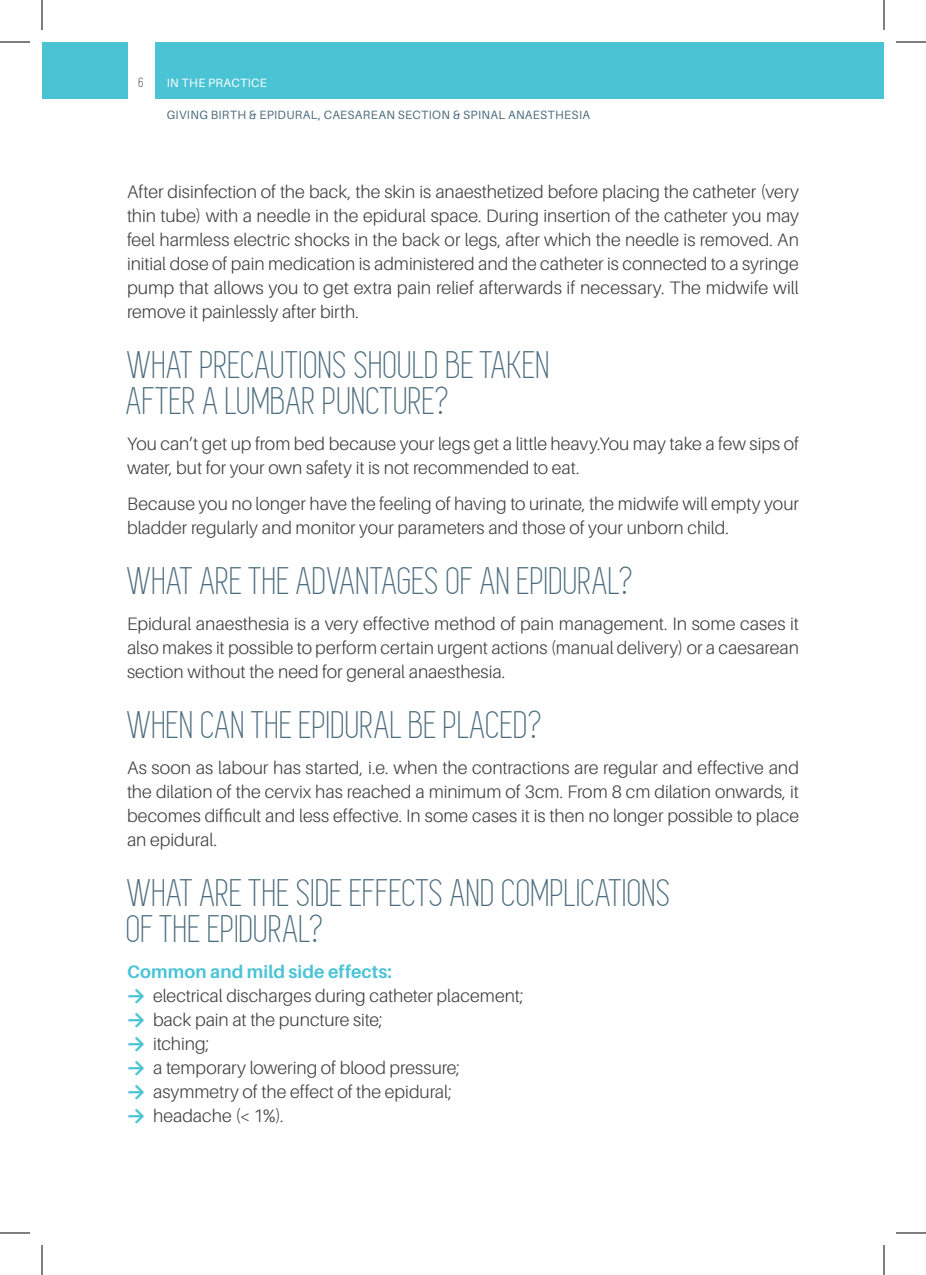
<style>
.page{position:relative;width:926px;height:1275px;background:#fff}
.page>*{position:absolute;margin:0;border:0;box-sizing:border-box;transform-origin:0 0}
.BODY{font:40px/36px "Simplifica";letter-spacing:.01em;color:#4d6d7e}
.BODY-2{font:300 18px/24px "Aileron";color:#3e3e3f;text-align:justify}
.BODY-3{font:700 18px "Aileron";letter-spacing:.005em;color:#4ac4d5}
.t1{font:14px "Simplifica";color:#231f20}
.t2{font:12px "Aileron";letter-spacing:.025em;color:#4d6d7e}
.t3{font:12px "Aileron";letter-spacing:.025em;color:#fff}
.s1{font-family:"Calibri";font-weight:700;font-size:20px;color:#4ac4d5}
</style>
<div class="page">
<div style="left:42px;top:42px;width:85px;height:57px;background:#4ac4d5"></div>
<div style="left:155px;top:42px;width:729px;height:57px;background:#4ac4d5"></div>
<hr style="left:0;top:42px;width:30px;height:1px;background:#000">
<hr style="left:896px;top:42px;width:30px;height:1px;background:#000">
<hr style="left:0;top:1232px;width:30px;height:1px;background:#000">
<hr style="left:896px;top:1232px;width:30px;height:1px;background:#000">
<hr style="left:42px;top:0;width:1px;height:30px;background:#000">
<hr style="left:42px;top:1245px;width:1px;height:30px;background:#000">
<hr style="left:884px;top:0;width:1px;height:30px;background:#000">
<hr style="left:884px;top:1245px;width:1px;height:30px;background:#000">
<p class="t1" style="left:139px;top:75px;width:7px">6</p>
<p class="t3" style="left:167px;top:77px;width:102px">IN THE PRACTICE</p>
<p class="t2" style="left:167px;top:109px;width:425px">GIVING BIRTH &amp; EPIDURAL, CAESAREAN SECTION &amp; SPINAL ANAESTHESIA</p>
<p class="BODY-2" style="left:127px;top:180px;width:673px">After disinfection of the back, the skin is anaesthetized before placing the catheter (very thin tube) with a needle in the epidural space. During insertion of the catheter you may feel harmless electric shocks in the back or legs, after which the needle is removed. An initial dose of pain medication is administered and the catheter is connected to a syringe pump that allows you to get extra pain relief afterwards if necessary. The midwife will remove it painlessly after birth.</p>
<p class="BODY" style="left:127px;top:348px;width:425px">WHAT PRECAUTIONS SHOULD BE TAKEN<br>AFTER A LUMBAR PUNCTURE?</p>
<p class="BODY-2" style="left:127px;top:432px;width:673px">You can’t get up from bed because your legs get a little heavy.You may take a few sips of water, but for your own safety it is not recommended to eat.</p>
<p class="BODY-2" style="left:127px;top:492px;width:673px">Because you no longer have the feeling of having to urinate, the midwife will empty your bladder regularly and monitor your parameters and those of your unborn child.</p>
<p class="BODY" style="left:127px;top:564px;width:509px">WHAT ARE THE ADVANTAGES OF AN EPIDURAL?</p>
<p class="BODY-2" style="left:127px;top:612px;width:673px">Epidural anaesthesia is a very effective method of pain management. In some cases it also makes it possible to perform certain urgent actions (manual delivery) or a caesarean section without the need for general anaesthesia.</p>
<p class="BODY" style="left:127px;top:708px;width:418px">WHEN CAN THE EPIDURAL BE PLACED?</p>
<p class="BODY-2" style="left:127px;top:756px;width:673px">As soon as labour has started, i.e. when the contractions are regular and effective and the dilation of the cervix has reached a minimum of 3cm. From 8 cm dilation onwards, it becomes difficult and less effective. In some cases it is then no longer possible to place an epidural.</p>
<p class="BODY" style="left:127px;top:876px;width:546px">WHAT ARE THE SIDE EFFECTS AND COMPLICATIONS<br>OF THE EPIDURAL?</p>
<p class="BODY-3" style="left:127px;top:962px;width:266px">Common and mild side effects:</p>
<p class="BODY-2" style="left:127px;top:984px;width:398px"><span class="s1">→</span> electrical discharges during catheter placement;</p>
<p class="BODY-2" style="left:127px;top:1008px;width:257px"><span class="s1">→</span> back pain at the puncture site;</p>
<p class="BODY-2" style="left:127px;top:1032px;width:84px"><span class="s1">→</span> itching;</p>
<p class="BODY-2" style="left:127px;top:1056px;width:334px"><span class="s1">→</span> a temporary lowering of blood pressure;</p>
<p class="BODY-2" style="left:127px;top:1080px;width:326px"><span class="s1">→</span> asymmetry of the effect of the epidural;</p>
<p class="BODY-2" style="left:127px;top:1104px;width:158px"><span class="s1">→</span> headache (&lt; 1%).</p>
</div>
